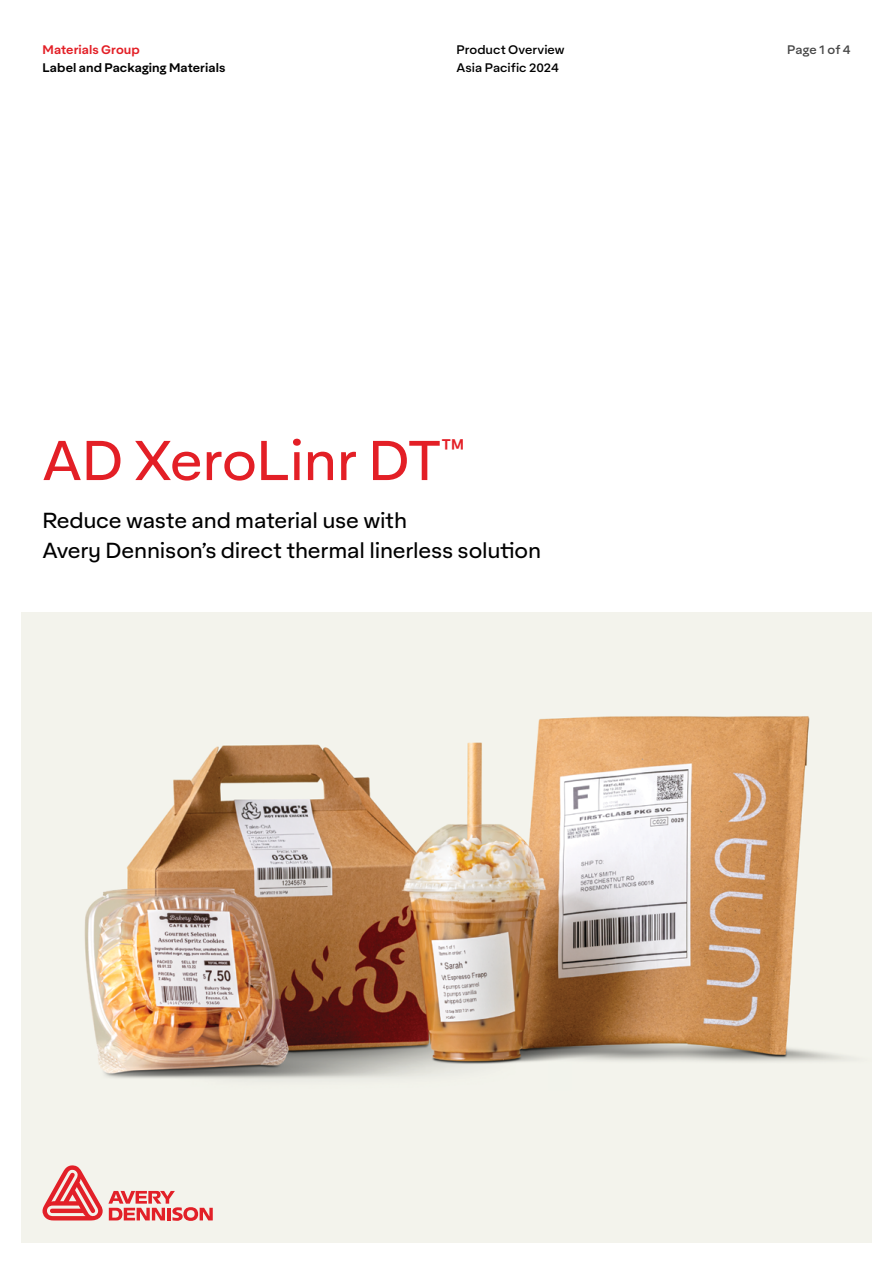
<style>
.page{position:relative;width:893px;height:1263px;background:#fff}
.page>*{position:absolute;margin:0;border:0;box-sizing:border-box;transform-origin:0 0}
.t1{font:54px "Aktifo A";letter-spacing:-.01em;color:#e31f26}
.t2{font:21px/30px "Aktifo A";letter-spacing:-.01em;color:#000}
.t3{font:500 12px/18px "Aktifo A";color:#000}
.t4{font:600 12px "Aktifo A";letter-spacing:.005em;color:#000}
.t5{font:600 12px "Aktifo A";letter-spacing:.005em;color:#e31f26}
.t6{font:500 12px "Aktifo A";letter-spacing:-.005em;color:#464646}
</style>
<div class="page">
<img style="left:21px;top:612px;width:851px;height:630px">
<svg style="left:43px;top:1165px;width:170px;height:56px;background:#edb4b1"></svg>
<p class="t5" style="left:43px;top:42px;width:99px">Materials Group</p>
<p class="t4" style="left:43px;top:60px;width:184px">Label and Packaging Materials</p>
<p class="t3" style="left:457px;top:40px;width:110px">Product Overview<br>Asia Pacific 2024</p>
<p class="t6" style="left:787px;top:42px;width:65px">Page 1 of 4</p>
<h1 class="t1" style="left:42px;top:427px;width:424px">AD XeroLinr DT<sup>™</sup></h1>
<p class="t2" style="left:42px;top:505px;width:500px">Reduce waste and material use with<br>Avery Dennison’s direct thermal linerless solution</p>
</div>
